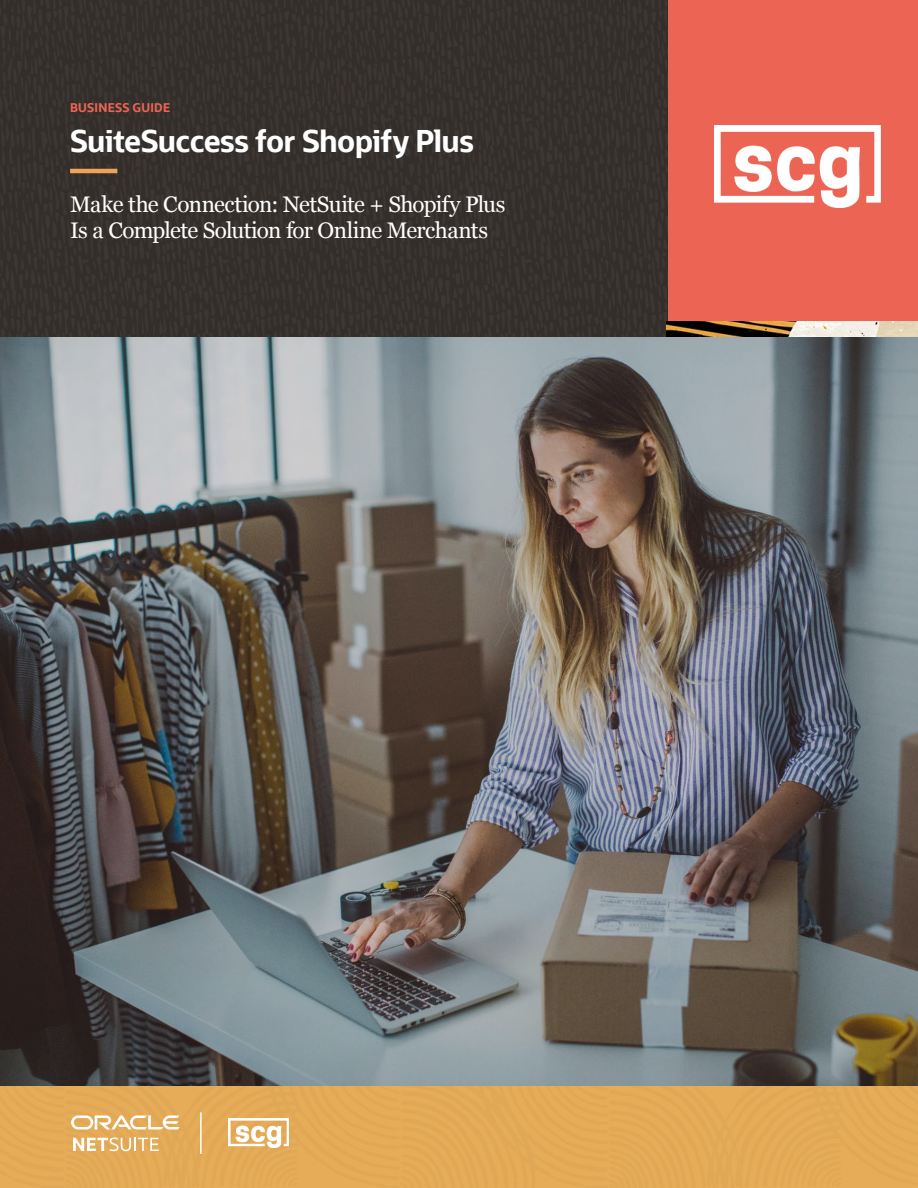
<style>
.page{position:relative;width:918px;height:1188px;background:#fff}
.page>*{position:absolute;margin:0;border:0;box-sizing:border-box;transform-origin:0 0}
.t1{font:700 30px "Oracle Sans";letter-spacing:-.025em;color:#fff}
.t2{font:22.5px/25.5px "Georgia";letter-spacing:-.035em;color:#fff}
.t3{font:700 12px "Oracle Sans";letter-spacing:.025em;color:#ec6554}
</style>
<div class="page">
<img style="left:0;top:0;width:669px;height:338px">
<div style="left:669px;top:0;width:249px;height:338px;background:#ec6554"></div>
<img style="left:666px;top:321px;width:252px;height:17px">
<div style="left:0;top:1086px;width:918px;height:102px;background:#e5ab57"></div>
<img style="left:0;top:338px;width:918px;height:748px">
<hr style="left:70px;top:169px;width:47px;height:4px;background:#eea357">
<hr style="left:200px;top:1112px;width:2px;height:42px;background:#fff">
<img style="left:229px;top:1118px;width:60px;height:30px">
<svg style="left:73px;top:1138px;width:86px;height:13px"></svg>
<svg style="left:71px;top:1115px;width:109px;height:14px"></svg>
<img style="left:715px;top:125px;width:166px;height:82px">
<p class="t3" style="left:70px;top:100px;width:102px">BUSINESS GUIDE</p>
<h1 class="t1" style="left:70px;top:122px;width:405px">SuiteSuccess for Shopify Plus</h1>
<p class="t2" style="left:70px;top:191px;width:437px">Make the Connection: NetSuite + Shopify Plus<br>Is a Complete Solution for Online Merchants</p>
</div>
